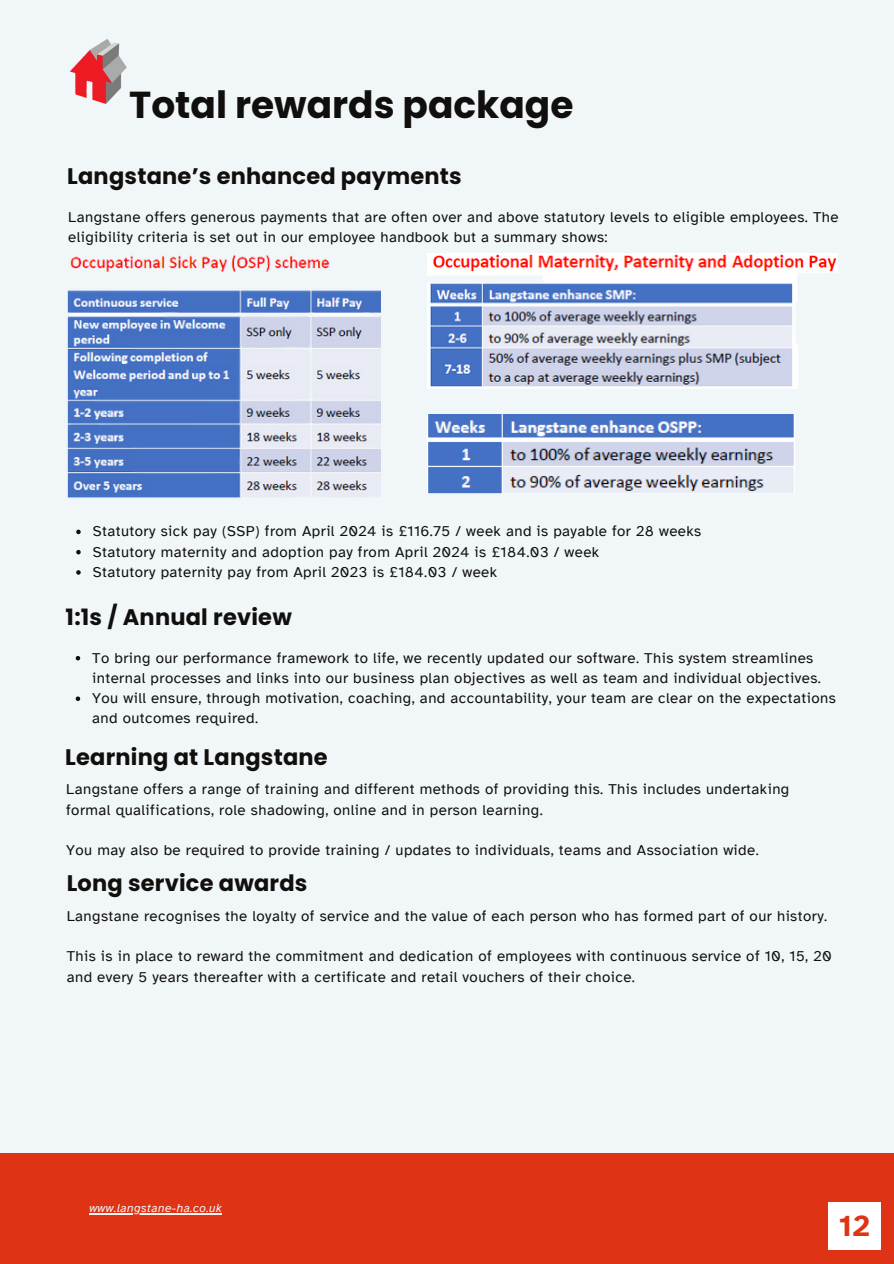
<style>
.page{position:relative;width:894px;height:1264px;background:#fff}
.page>*{position:absolute;margin:0;border:0;box-sizing:border-box;transform-origin:0 0}
.t1{font:700 37.5px "Poppins";color:#100f0d}
.t2{font:700 30px "Atkinson Hyperlegible";color:#de3314}
.t3{font:700 22.5px "Poppins";letter-spacing:.01em;color:#100f0d}
.t4{font:15px/20.2px "Atkinson Hyperlegible";letter-spacing:.03em;color:#100f0d}
.t5{font:italic 12px "Atkinson Hyperlegible";letter-spacing:.03em;color:#f1f6f9}
</style>
<div class="page">
<div style="left:0;top:0;width:893px;height:1263px;background:#f1f6f9"></div>
<div style="left:0;top:1153px;width:893px;height:110px;background:#de3314"></div>
<div style="left:828px;top:1202px;width:52px;height:48px;background:#fff"></div>
<img style="left:70px;top:39px;width:57px;height:65px">
<img style="left:68px;top:255px;width:312px;height:243px">
<img style="left:427px;top:253px;width:410px;height:135px">
<img style="left:427px;top:414px;width:367px;height:79px">
<svg style="left:76px;top:529px;width:5px;height:5px"></svg>
<svg style="left:76px;top:550px;width:5px;height:4px"></svg>
<svg style="left:76px;top:570px;width:5px;height:4px"></svg>
<svg style="left:76px;top:656px;width:4px;height:4px"></svg>
<svg style="left:76px;top:696px;width:4px;height:5px"></svg>
<hr style="left:89px;top:1213px;width:133px;height:1px;background:#f1f6f9">
<p class="t1" style="left:129px;top:79px;width:445px">Total rewards package</p>
<h1 class="t3" style="left:67px;top:160px;width:396px">Langstane’s enhanced payments</h1>
<h2 class="t4" style="left:68px;top:207px;width:771px">Langstane offers generous payments that are often over and above statutory levels to eligible employees. The eligibility criteria is set out in our employee handbook but a summary shows:</h2>
<p class="t4" style="left:93px;top:521px;width:610px">Statutory sick pay (SSP) from April 2024 is £116.75 / week and is payable for 28 weeks</p>
<p class="t4" style="left:93px;top:541px;width:508px">Statutory maternity and adoption pay from April 2024 is £184.03 / week</p>
<p class="t4" style="left:93px;top:562px;width:406px">Statutory paternity pay from April 2023 is £184.03 / week</p>
<p class="t3" style="left:66px;top:601px;width:228px">1:1s / Annual review</p>
<p class="t4" style="left:92px;top:647px;width:730px">To bring our performance framework to life, we recently updated our software. This system streamlines internal processes and links into our business plan objectives as well as team and individual objectives.</p>
<p class="t4" style="left:92px;top:688px;width:745px">You will ensure, through motivation, coaching, and accountability, your team are clear on the expectations and outcomes required.</p>
<p class="t3" style="left:65px;top:741px;width:264px">Learning at Langstane</p>
<h2 class="t4" style="left:66px;top:779px;width:724px">Langstane offers a range of training and different methods of providing this. This includes undertaking formal qualifications, role shadowing, online and in person learning.</h2>
<p class="t4" style="left:66px;top:840px;width:694px">You may also be required to provide training / updates to individuals, teams and Association wide.</p>
<p class="t3" style="left:67px;top:867px;width:242px">Long service awards</p>
<h2 class="t4" style="left:67px;top:905px;width:762px">Langstane recognises the loyalty of service and the value of each person who has formed part of our history.</h2>
<h3 class="t4" style="left:67px;top:946px;width:766px">This is in place to reward the commitment and dedication of employees with continuous service of 10, 15, 20 and every 5 years thereafter with a certificate and retail vouchers of their choice.</h3>
<h3 class="t5" style="left:89px;top:1200px;width:134px">www.langstane-ha.co.uk</h3>
<h2 class="t2" style="left:838px;top:1207px;width:33px">12</h2>
</div>
